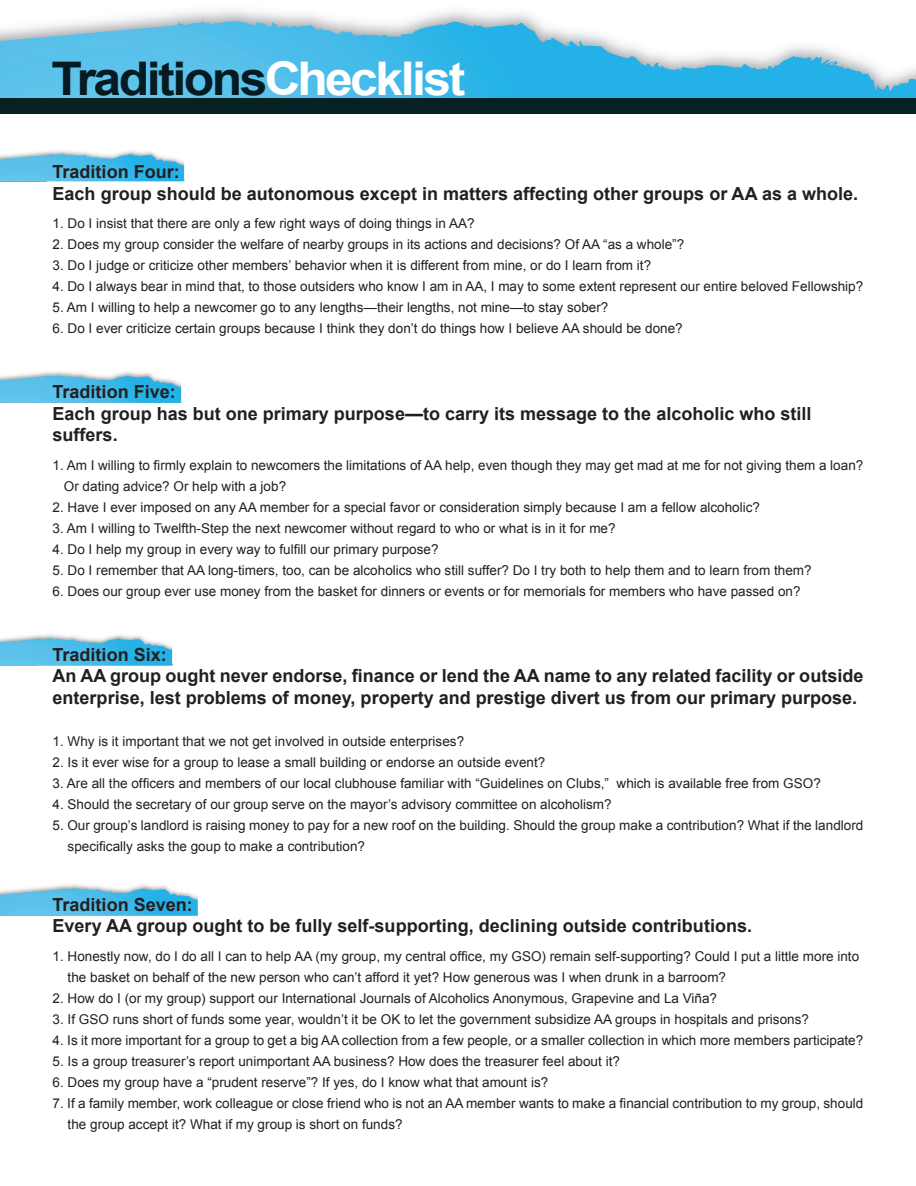
<style>
.page{position:relative;width:916px;height:1186px;background:#fff}
.page>*{position:absolute;margin:0;border:0;box-sizing:border-box;transform-origin:0 0}
.t1{font:700 46.35px "Arial";letter-spacing:-.05em;color:#061b21;scale:1.08 1}
.t2{font:700 18px/21.6px "Arial";color:#231f20}
.t3{font:13.5px "Arial";color:#231f20}
.s1{color:#fff}
</style>
<div class="page">
<svg style="left:0;top:154px;width:184px;height:27px"></svg>
<svg style="left:0;top:375px;width:181px;height:28px"></svg>
<svg style="left:0;top:638px;width:172px;height:27px"></svg>
<svg style="left:0;top:887px;width:197px;height:28px"></svg>
<img style="left:89px;top:10px;width:450px;height:12px">
<svg style="left:0;top:22px;width:915px;height:76px"></svg>
<div style="left:0;top:98px;width:915px;height:15px;background:#052124"></div>
<p class="t1" style="left:51px;top:48px;width:384px">Traditions<span class="s1">Checklist</span></p>
<p class="t2" style="left:53px;top:161px;width:129px">Tradition Four:</p>
<p class="t2" style="left:53px;top:183px;width:806px">Each group should be autonomous except in matters affecting other groups or AA as a whole.</p>
<p class="t3" style="left:53px;top:215px;width:423px">1. Do I insist that there are only a few right ways of doing things in AA?</p>
<p class="t3" style="left:53px;top:236px;width:633px">2. Does my group consider the welfare of nearby groups in its actions and decisions? Of AA “as a whole”?</p>
<p class="t3" style="left:53px;top:257px;width:599px">3. Do I judge or criticize other members’ behavior when it is different from mine, or do I learn from it?</p>
<p class="t3" style="left:53px;top:278px;width:811px">4. Do I always bear in mind that, to those outsiders who know I am in AA, I may to some extent represent our entire beloved Fellowship?</p>
<p class="t3" style="left:53px;top:299px;width:557px">5. Am I willing to help a newcomer go to any lengths—their lengths, not mine—to stay sober?</p>
<p class="t3" style="left:53px;top:320px;width:631px">6. Do I ever criticize certain groups because I think they don’t do things how I believe AA should be done?</p>
<p class="t2" style="left:53px;top:381px;width:125px">Tradition Five:</p>
<p class="t2" style="left:53px;top:403px;width:760px">Each group has but one primary purpose—to carry its message to the alcoholic who still</p>
<p class="t2" style="left:53px;top:425px;width:67px">suffers.</p>
<p class="t3" style="left:53px;top:456px;width:811px">1. Am I willing to firmly explain to newcomers the limitations of AA help, even though they may get mad at me for not giving them a loan?</p>
<p class="t3" style="left:64px;top:477px;width:224px">Or dating advice? Or help with a job?</p>
<p class="t3" style="left:53px;top:498px;width:708px">2. Have I ever imposed on any AA member for a special favor or consideration simply because I am a fellow alcoholic?</p>
<p class="t3" style="left:53px;top:519px;width:564px">3. Am I willing to Twelfth-Step the next newcomer without regard to who or what is in it for me?</p>
<p class="t3" style="left:53px;top:540px;width:387px">4. Do I help my group in every way to fulfill our primary purpose?</p>
<p class="t3" style="left:53px;top:561px;width:760px">5. Do I remember that AA long-timers, too, can be alcoholics who still suffer? Do I try both to help them and to learn from them?</p>
<p class="t3" style="left:53px;top:582px;width:749px">6. Does our group ever use money from the basket for dinners or events or for memorials for members who have passed on?</p>
<p class="t2" style="left:53px;top:644px;width:116px">Tradition Six:</p>
<p class="t2" style="left:53px;top:665px;width:812px">An AA group ought never endorse, finance or lend the AA name to any related facility or outside enterprise, lest problems of money, property and prestige divert us from our primary purpose.</p>
<p class="t3" style="left:53px;top:732px;width:413px">1. Why is it important that we not get involved in outside enterprises?</p>
<p class="t3" style="left:53px;top:753px;width:494px">2. Is it ever wise for a group to lease a small building or endorse an outside event?</p>
<p class="t3" style="left:53px;top:774px;width:769px">3. Are all the officers and members of our local clubhouse familiar with “Guidelines on Clubs,” which is available free from GSO?</p>
<p class="t3" style="left:53px;top:795px;width:560px">4. Should the secretary of our group serve on the mayor’s advisory committee on alcoholism?</p>
<p class="t3" style="left:53px;top:816px;width:811px">5. Our group’s landlord is raising money to pay for a new roof on the building. Should the group make a contribution? What if the landlord</p>
<p class="t3" style="left:68px;top:837px;width:299px">specifically asks the goup to make a contribution?</p>
<p class="t2" style="left:53px;top:893px;width:142px">Tradition Seven:</p>
<p class="t2" style="left:53px;top:915px;width:700px">Every AA group ought to be fully self-supporting, declining outside contributions.</p>
<p class="t3" style="left:53px;top:947px;width:807px">1. Honestly now, do I do all I can to help AA (my group, my central office, my GSO) remain self-supporting? Could I put a little more into</p>
<p class="t3" style="left:68px;top:968px;width:659px">the basket on behalf of the new person who can’t afford it yet? How generous was I when drunk in a barroom?</p>
<p class="t3" style="left:53px;top:989px;width:665px">2. How do I (or my group) support our International Journals of Alcoholics Anonymous, Grapevine and La Viña?</p>
<p class="t3" style="left:53px;top:1010px;width:757px">3. If GSO runs short of funds some year, wouldn’t it be OK to let the government subsidize AA groups in hospitals and prisons?</p>
<p class="t3" style="left:53px;top:1031px;width:811px">4. Is it more important for a group to get a big AA collection from a few people, or a smaller collection in which more members participate?</p>
<p class="t3" style="left:53px;top:1052px;width:568px">5. Is a group treasurer’s report unimportant AA business? How does the treasurer feel about it?</p>
<p class="t3" style="left:53px;top:1073px;width:497px">6. Does my group have a “prudent reserve”? If yes, do I know what that amount is?</p>
<p class="t3" style="left:53px;top:1094px;width:811px">7. If a family member, work colleague or close friend who is not an AA member wants to make a financial contribution to my group, should</p>
<p class="t3" style="left:68px;top:1115px;width:336px">the group accept it? What if my group is short on funds?</p>
</div>
